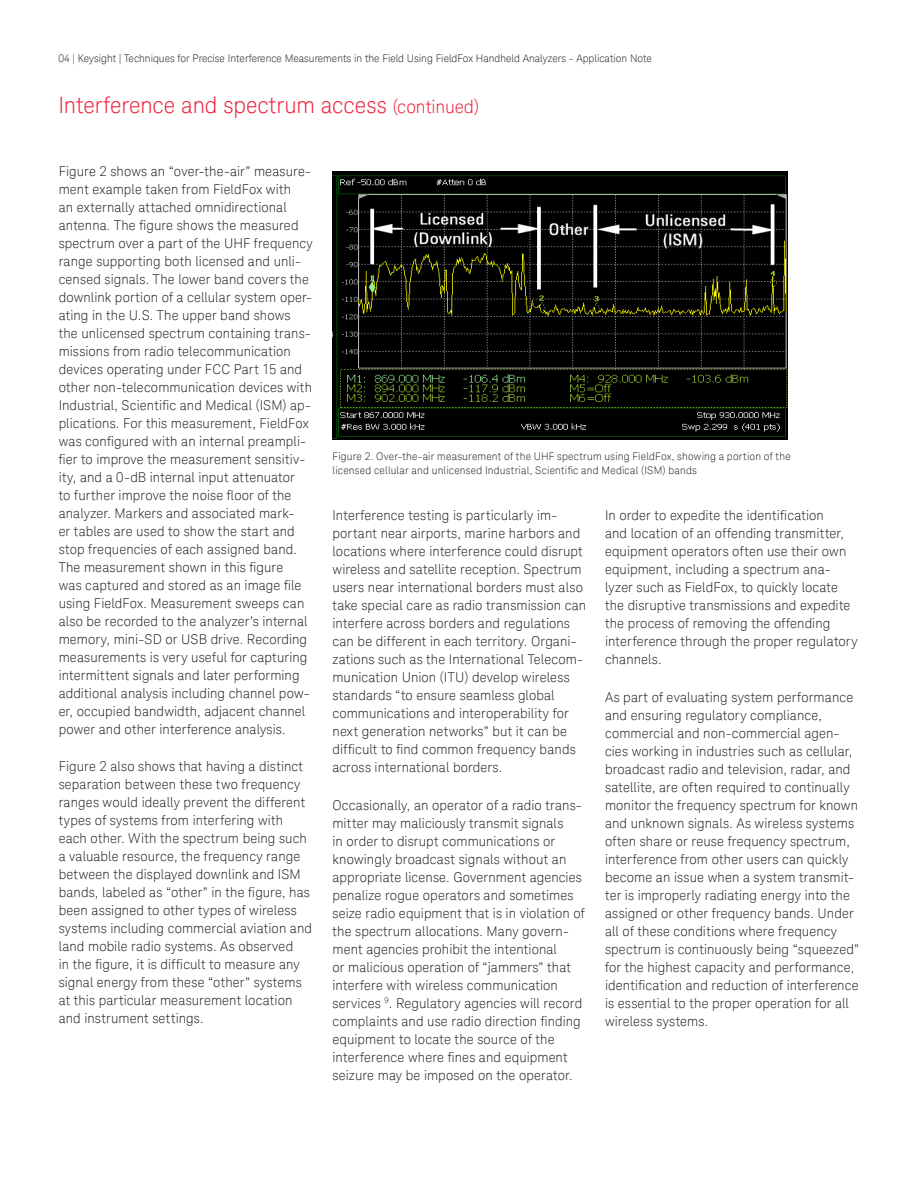
<style>
.page{position:relative;width:918px;height:1188px;background:#fff}
.page>*{position:absolute;margin:0;border:0;box-sizing:border-box;transform-origin:0 0}
.K_Heading_1{font:300 22.5px "Keysight Sans";letter-spacing:-.005em;color:#ed1a36}
.K_Body_Text{font:300 13.5px/18px "Keysight Sans";letter-spacing:.01em;color:#231f20}
.K_Captions{font:300 10.5px/13.5px "Keysight Sans";letter-spacing:.01em;color:#231f20}
.s1{font-size:18px}
</style>
<div class="page">
<img style="left:333px;top:171px;width:454px;height:268px">
<p class="K_Captions" style="left:59px;top:51px;width:595px">04 | Keysight | Techniques for Precise Interference Measurements in the Field Using FieldFox Handheld Analyzers - Application Note</p>
<p class="K_Heading_1" style="left:59px;top:92px;width:422px">Interference and spectrum access <span class="s1">(continued)</span></p>
<p class="K_Body_Text" style="left:59px;top:162px;width:256px">Figure 2 shows an “over-the-air” measure&shy;ment example taken from FieldFox with<br>an externally attached omnidirectional antenna. The figure shows the measured spectrum over a part of the UHF frequency range supporting both licensed and unli&shy;censed signals. The lower band covers the downlink portion of a cellular system oper&shy;ating in the U.S. The upper band shows the unlicensed spectrum containing trans&shy;missions from radio telecommunication devices operating under FCC Part 15 and other non-telecommunication devices with Industrial, Scientific and Medical (ISM) ap&shy;plications. For this measurement, FieldFox was configured with an internal preampli&shy;fier to improve the measurement sensitiv&shy;ity, and a 0-dB internal input attenuator<br>to further improve the noise floor of the analyzer. Markers and associated mark-<br>er tables are used to show the start and stop frequencies of each assigned band.<br>The measurement shown in this figure<br>was captured and stored as an image file using FieldFox. Measurement sweeps can also be recorded to the analyzer’s internal memory, mini-SD or USB drive. Recording measurements is very useful for capturing intermittent signals and later performing additional analysis including channel pow&shy;er, occupied bandwidth, adjacent channel power and other interference analysis.</p>
<p class="K_Body_Text" style="left:59px;top:757px;width:255px">Figure 2 also shows that having a distinct separation between these two frequency ranges would ideally prevent the different types of systems from interfering with each other. With the spectrum being such a valuable resource, the frequency range between the displayed downlink and ISM bands, labeled as “other” in the figure, has been assigned to other types of wireless systems including commercial aviation and land mobile radio systems. As observed<br>in the figure, it is difficult to measure any signal energy from these “other” systems at this particular measurement location and instrument settings.</p>
<p class="K_Captions" style="left:333px;top:450px;width:460px">Figure 2. Over-the-air measurement of the UHF spectrum using FieldFox, showing a portion of the licensed cellular and unlicensed Industrial, Scientific and Medical (ISM) bands</p>
<p class="K_Body_Text" style="left:333px;top:506px;width:255px">Interference testing is particularly im&shy;portant near airports, marine harbors and locations where interference could disrupt wireless and satellite reception. Spectrum users near international borders must also take special care as radio transmission can interfere across borders and regulations can be different in each territory. Organi&shy;zations such as the International Telecom&shy;munication Union (ITU) develop wireless standards “to ensure seamless global communications and interoperability for next generation networks” but it can be difficult to find common frequency bands across international borders.</p>
<p class="K_Body_Text" style="left:333px;top:796px;width:254px">Occasionally, an operator of a radio trans&shy;mitter may maliciously transmit signals<br>in order to disrupt communications or knowingly broadcast signals without an appropriate license. Government agencies penalize rogue operators and sometimes seize radio equipment that is in violation of the spectrum allocations. Many govern&shy;ment agencies prohibit the intentional<br>or malicious operation of “jammers” that interfere with wireless communication services <sup>9</sup>. Regulatory agencies will record complaints and use radio direction finding equipment to locate the source of the interference where fines and equipment seizure may be imposed on the operator.</p>
<p class="K_Body_Text" style="left:605px;top:506px;width:254px">In order to expedite the identification<br>and location of an offending transmitter, equipment operators often use their own equipment, including a spectrum ana&shy;lyzer such as FieldFox, to quickly locate the disruptive transmissions and expedite the process of removing the offending interference through the proper regulatory channels.</p>
<p class="K_Body_Text" style="left:605px;top:688px;width:256px">As part of evaluating system performance and ensuring regulatory compliance, commercial and non-commercial agen&shy;cies working in industries such as cellular, broadcast radio and television, radar, and satellite, are often required to continually monitor the frequency spectrum for known and unknown signals. As wireless systems often share or reuse frequency spectrum, interference from other users can quickly become an issue when a system transmit&shy;ter is improperly radiating energy into the assigned or other frequency bands. Under all of these conditions where frequency spectrum is continuously being “squeezed” for the highest capacity and performance, identification and reduction of interference is essential to the proper operation for all wireless systems.</p>
</div>
